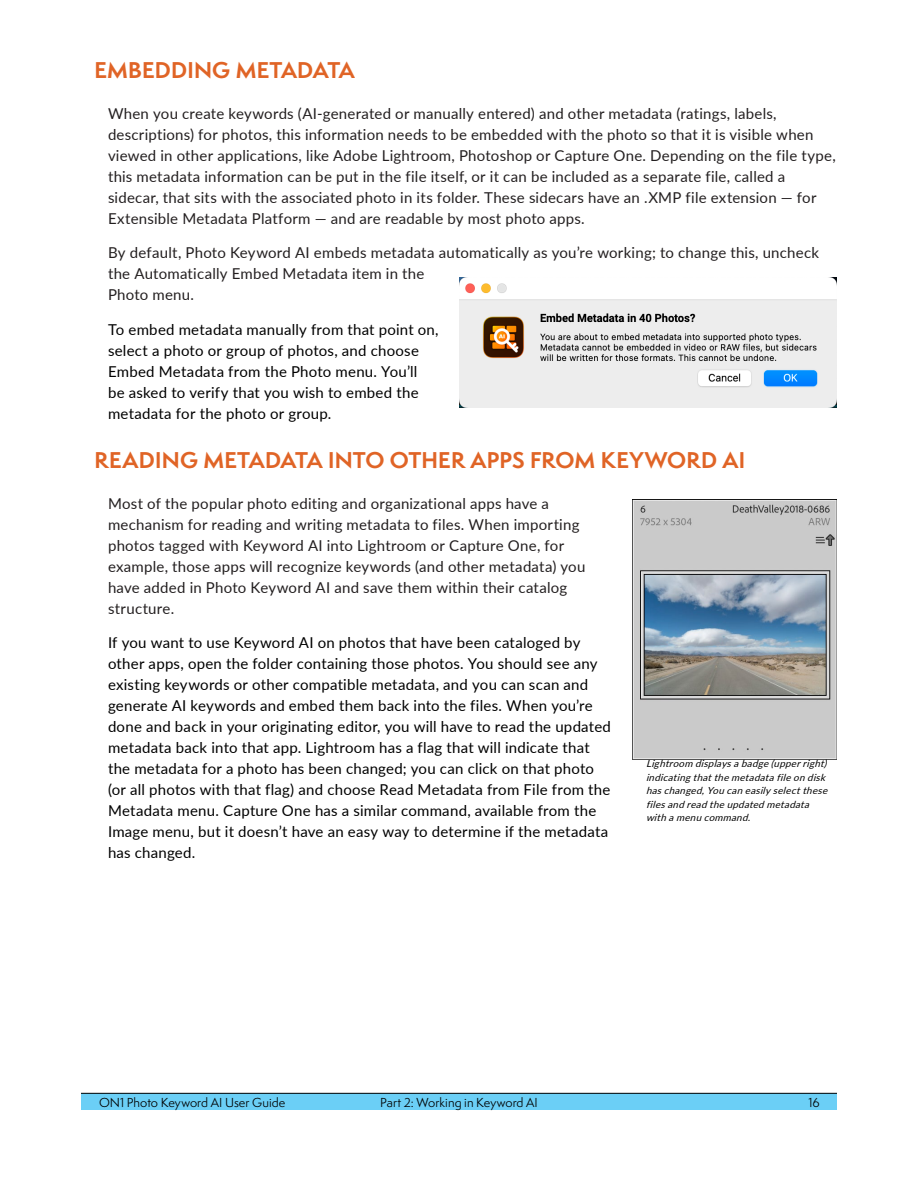
<style>
.page{position:relative;width:918px;height:1188px;background:#fff}
.page>*{position:absolute;margin:0;border:0;box-sizing:border-box;transform-origin:0 0}
.t1{font:700 21px "Semplicita Pro";letter-spacing:.01em;color:#e06426}
.t2{font:15px/21px "Lato";letter-spacing:.015em;color:#231f20}
.t3{font:15px/21px "Lato";letter-spacing:.015em;color:#000}
.t4{font:12px "Semplicita Pro";letter-spacing:.005em;color:#000}
.t5{font:italic 9.75px/13.5px "Lato";color:#000}
</style>
<div class="page">
<div style="left:81px;top:1094px;width:756px;height:16px;background:#6bcff6"></div>
<hr style="left:81px;top:1093px;width:756px;height:1px;background:#000">
<img style="left:459px;top:278px;width:378px;height:129px">
<img style="left:633px;top:500px;width:204px;height:259px">
<h1 class="t1" style="left:94px;top:54px;width:262px">EMBEDDING METADATA</h1>
<p class="t2" style="left:108px;top:102px;width:729px">When you create keywords (AI-generated or manually entered) and other metadata (ratings, labels, descriptions) for photos, this information needs to be embedded with the photo so that it is visible when viewed in other applications, like Adobe Lightroom, Photoshop or Capture One. Depending on the file type, this metadata information can be put in the file itself, or it can be included as a separate file, called a sidecar, that sits with the associated photo in its folder. These sidecars have an .XMP file extension — for Extensible Metadata Platform — and are readable by most photo apps.</p>
<p class="t2" style="left:108px;top:242px;width:713px">By default, Photo Keyword AI embeds metadata automatically as you’re working; to change this, uncheck the Automatically Embed Metadata item in the<br>Photo menu.</p>
<p class="t3" style="left:108px;top:318px;width:332px">To embed metadata manually from that point on, select a photo or group of photos, and choose Embed Metadata from the Photo menu. You’ll<br>be asked to verify that you wish to embed the metadata for the photo or group.</p>
<h1 class="t1" style="left:94px;top:444px;width:652px">READING METADATA INTO OTHER APPS FROM KEYWORD AI</h1>
<p class="t2" style="left:108px;top:492px;width:479px">Most of the popular photo editing and organizational apps have a mechanism for reading and writing metadata to files. When importing photos tagged with Keyword AI into Lightroom or Capture One, for example, those apps will recognize keywords (and other metadata) you have added in Photo Keyword AI and save them within their catalog structure.</p>
<p class="t3" style="left:108px;top:632px;width:504px">If you want to use Keyword AI on photos that have been cataloged by other apps, open the folder containing those photos. You should see any existing keywords or other compatible metadata, and you can scan and generate AI keywords and embed them back into the files. When you’re done and back in your originating editor, you will have to read the updated metadata back into that app. Lightroom has a flag that will indicate that the metadata for a photo has been changed; you can click on that photo (or all photos with that flag) and choose Read Metadata from File from the Metadata menu. Capture One has a similar command, available from the Image menu, but it doesn’t have an easy way to determine if the metadata has changed.</p>
<p class="t5" style="left:646px;top:756px;width:186px">Lightroom displaysabadge(upperright) indicatingthatthemetadatafileondisk haschanged,Youcaneasilyselectthese filesandreadtheupdatedmetadata withamenucommand.</p>
<p class="t4" style="left:99px;top:1094px;width:188px">ON1 Photo Keyword AI User Guide</p>
<p class="t4" style="left:380px;top:1094px;width:159px">Part 2: Working in Keyword AI</p>
<p class="t4" style="left:808px;top:1094px;width:13px">16</p>
</div>
